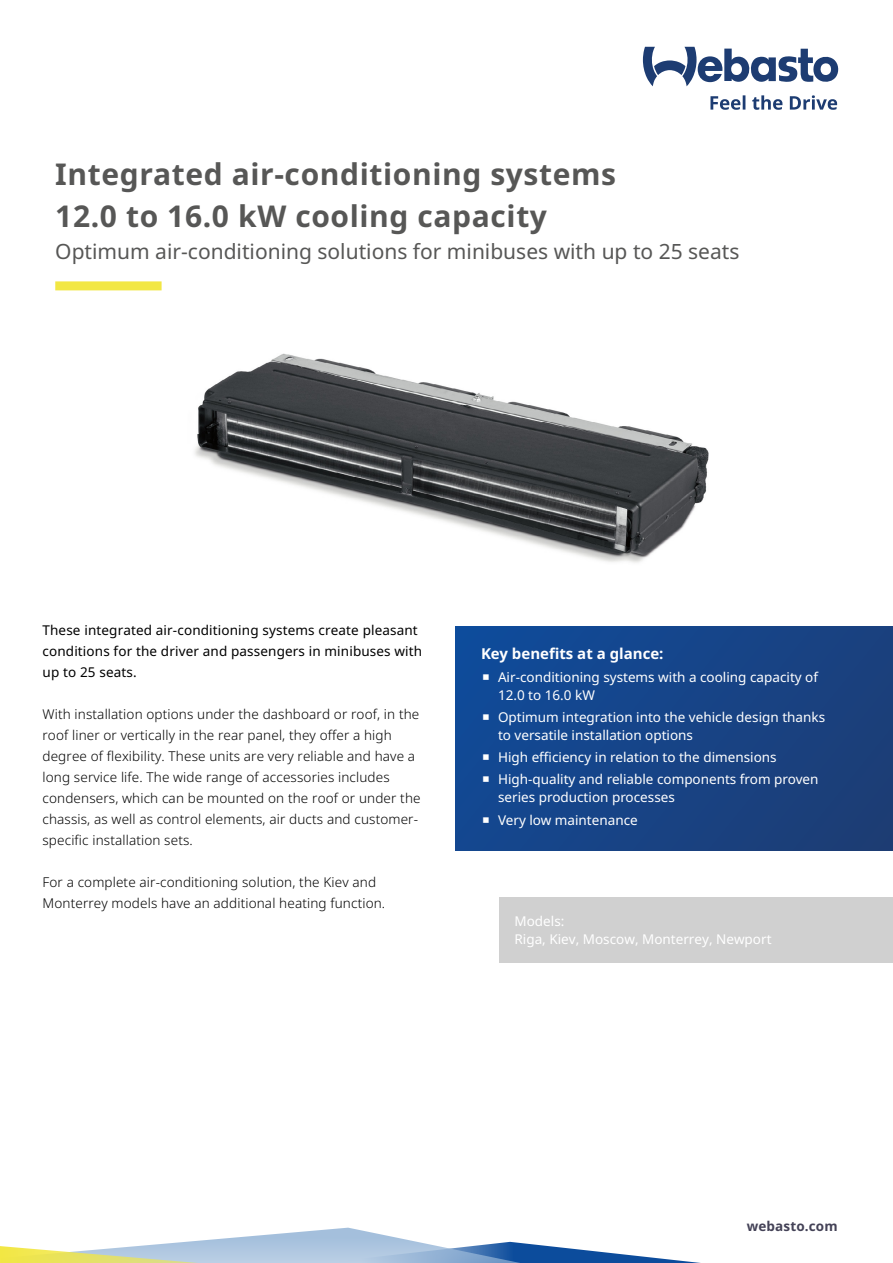
<style>
.page{position:relative;width:893px;height:1263px;background:#fff}
.page>*{position:absolute;margin:0;border:0;box-sizing:border-box;transform-origin:0 0}
.t1{font:700 30px/42px "Noto Sans";letter-spacing:.02em;color:#575756}
.t2{font:21px "Noto Sans";color:#575756}
.t3{font:700 15px "Noto Sans";color:#fff}
.t4{font:300 13.5px/21px "Noto Sans";letter-spacing:.01em;color:#000}
.t5{font:13.5px/18px "Noto Sans";color:#fff}
.t6{font:13.5px/21px "Noto Sans";letter-spacing:.01em;color:#000}
.t7{font:700 13.5px "Noto Sans";letter-spacing:.01em;color:#444257}
</style>
<div class="page">
<svg style="left:643px;top:47px;width:196px;height:39px"></svg>
<svg style="left:710px;top:95px;width:127px;height:15px"></svg>
<svg style="left:0;top:1227px;width:701px;height:36px"></svg>
<div style="left:55px;top:281px;width:107px;height:9px;background:#f2e744"></div>
<div style="left:455px;top:626px;width:438px;height:224px;background:linear-gradient(to right,#114a96,#1c3e78)"></div>
<img style="left:195px;top:353px;width:514px;height:210px">
<div style="left:500px;top:897px;width:393px;height:66px;background:#d0d0d0"></div>
<svg style="left:483px;top:674px;width:6px;height:5px"></svg>
<svg style="left:483px;top:714px;width:6px;height:6px"></svg>
<svg style="left:483px;top:754px;width:6px;height:6px"></svg>
<svg style="left:483px;top:777px;width:6px;height:5px"></svg>
<svg style="left:483px;top:817px;width:6px;height:5px"></svg>
<h1 class="t1" style="left:55px;top:154px;width:562px">Integrated air-conditioning systems<br>12.0 to 16.0 kW cooling capacity</h1>
<h2 class="t2" style="left:55px;top:239px;width:686px">Optimum air-conditioning solutions for minibuses with up to 25 seats</h2>
<p class="t6" style="left:43px;top:620px;width:381px">These integrated air-conditioning systems create pleasant conditions for the driver and passengers in minibuses with up to 25 seats.</p>
<p class="t4" style="left:43px;top:704px;width:380px">With installation options under the dashboard or roof, in the roof liner or vertically in the rear panel, they offer a high degree of flexibility. These units are very reliable and have a long service life. The wide range of accessories includes condensers, which can be mounted on the roof or under the chassis, as well as control elements, air ducts and customer&shy;specific installation sets.</p>
<p class="t4" style="left:43px;top:872px;width:344px">For a complete air-conditioning solution, the Kiev and<br>Monterrey models have an additional heating function.</p>
<p class="t3" style="left:481px;top:645px;width:184px">Key benefits at a glance:</p>
<p class="t5" style="left:498px;top:668px;width:322px">Air-conditioning systems with a cooling capacity of<br>12.0 to 16.0 kW</p>
<p class="t5" style="left:498px;top:708px;width:329px">Optimum integration into the vehicle design thanks to versatile installation options</p>
<p class="t5" style="left:498px;top:746px;width:322px;line-height:22.2px">High efficiency in relation to the dimensions<br>High-quality and reliable components from proven</p>
<p class="t5" style="left:498px;top:787px;width:178px;line-height:22.2px">series production processes<br>Very low maintenance</p>
<p class="t5" style="left:514px;top:912px;width:259px">Models:<br>Riga, Kiev, Moscow, Monterrey, Newport</p>
<p class="t7" style="left:747px;top:1218px;width:92px">webasto.com</p>
</div>
